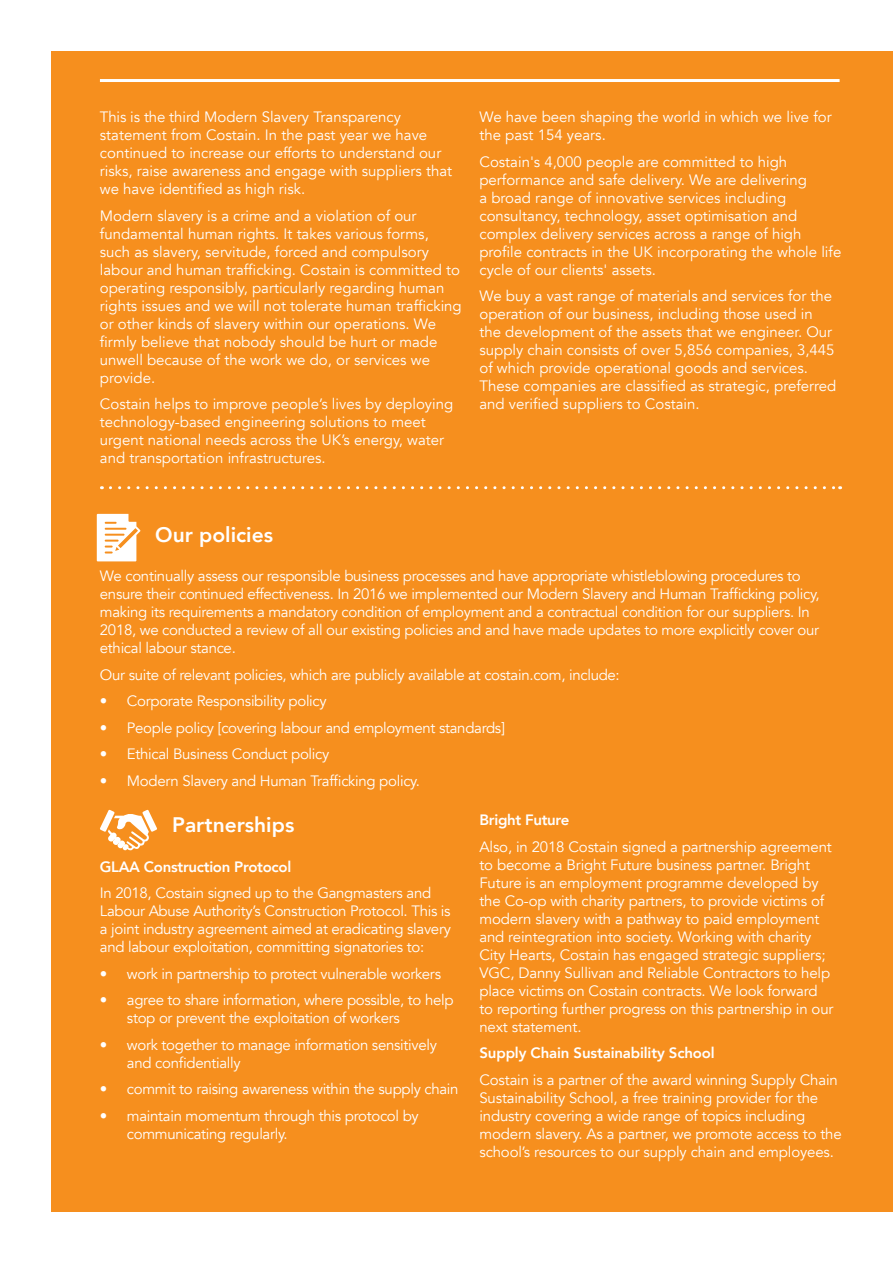
<style>
.page{position:relative;width:893px;height:1263px;background:#fff}
.page>*{position:absolute;margin:0;border:0;box-sizing:border-box;transform-origin:0 0}
.Bullets{font:800 21px "Avenir";color:#fff}
.Bullets-2{font:15px/18px "Avenir";letter-spacing:-.01em;color:#fff}
.Bullets-3{font:800 15px "Avenir";letter-spacing:-.02em;color:#fff}
</style>
<div class="page">
<div style="left:51px;top:51px;width:842px;height:1161px;background:#f68f1e"></div>
<hr style="left:100px;top:79px;width:740px;height:3px;background:#fff">
<svg style="left:110px;top:486px;width:213px;height:3px"></svg>
<svg style="left:97px;top:514px;width:43px;height:47px"></svg>
<svg style="left:100px;top:810px;width:57px;height:41px"></svg>
<p class="Bullets-2" style="left:100px;top:108px;width:354px">This is the third Modern Slavery Transparency statement from Costain. In the past year we have continued to increase our efforts to understand our risks, raise awareness and engage with suppliers that we have identified as high risk.</p>
<p class="Bullets-2" style="left:100px;top:207px;width:363px">Modern slavery is a crime and a violation of our fundamental human rights. It takes various forms, such as slavery, servitude, forced and compulsory labour and human trafficking. Costain is committed to operating responsibly, particularly regarding human rights issues and we will not tolerate human trafficking or other kinds of slavery within our operations. We firmly believe that nobody should be hurt or made unwell because of the work we do, or services we provide.</p>
<p class="Bullets-2" style="left:100px;top:395px;width:355px">Costain helps to improve people’s lives by deploying technology-based engineering solutions to meet urgent national needs across the UK’s energy, water and transportation infrastructures.</p>
<p class="Bullets-2" style="left:479px;top:108px;width:354px">We have been shaping the world in which we live for the past 154 years.</p>
<p class="Bullets-2" style="left:479px;top:153px;width:363px">Costain's 4,000 people are committed to high performance and safe delivery. We are delivering<br>a broad range of innovative services including consultancy, technology, asset optimisation and complex delivery services across a range of high profile contracts in the UK incorporating the whole life cycle of our clients' assets.</p>
<p class="Bullets-2" style="left:479px;top:287px;width:358px">We buy a vast range of materials and services for the operation of our business, including those used in the development of the assets that we engineer. Our supply chain consists of over 5,856 companies, 3,445 of which provide operational goods and services.<br>These companies are classified as strategic, preferred and verified suppliers to Costain.</p>
<p class="Bullets" style="left:155px;top:518px;width:119px">Our policies</p>
<p class="Bullets-2" style="left:100px;top:567px;width:721px">We continually assess our responsible business processes and have appropriate whistleblowing procedures to ensure their continued effectiveness. In 2016 we implemented our Modern Slavery and Human Trafficking policy, making its requirements a mandatory condition of employment and a contractual condition for our suppliers. In 2018, we conducted a review of all our existing policies and and have made updates to more explicitly cover our ethical labour stance.</p>
<p class="Bullets-2" style="left:100px;top:666px;width:521px">Our suite of relevant policies, which are publicly available at costain.com, include:</p>
<p class="Bullets-2" style="left:100px;top:692px;width:228px">• Corporate Responsibility policy</p>
<p class="Bullets-2" style="left:100px;top:719px;width:406px">• People policy [covering labour and employment standards]</p>
<p class="Bullets-2" style="left:100px;top:745px;width:231px">• Ethical Business Conduct policy</p>
<p class="Bullets-2" style="left:100px;top:772px;width:322px">• Modern Slavery and Human Trafficking policy.</p>
<p class="Bullets" style="left:172px;top:808px;width:124px">Partnerships</p>
<p class="Bullets-3" style="left:100px;top:855px;width:193px">GLAA Construction Protocol</p>
<p class="Bullets-2" style="left:100px;top:884px;width:352px">In 2018, Costain signed up to the Gangmasters and Labour Abuse Authority’s Construction Protocol. This is a joint industry agreement aimed at eradicating slavery and labour exploitation, committing signatories to:</p>
<p class="Bullets-2" style="left:100px;top:965px;width:343px">• work in partnership to protect vulnerable workers</p>
<p class="Bullets-2" style="left:127px;top:991px;width:328px;text-indent:-27px">• agree to share information, where possible, to help stop or prevent the exploitation of workers</p>
<p class="Bullets-2" style="left:127px;top:1036px;width:312px;text-indent:-27px">• work together to manage information sensitively and confidentially</p>
<p class="Bullets-2" style="left:100px;top:1080px;width:360px">• commit to raising awareness within the supply chain</p>
<p class="Bullets-2" style="left:127px;top:1107px;width:293px;text-indent:-27px">• maintain momentum through this protocol by communicating regularly.</p>
<p class="Bullets-3" style="left:479px;top:808px;width:92px">Bright Future</p>
<p class="Bullets-2" style="left:479px;top:838px;width:356px">Also, in 2018 Costain signed a partnership agreement to become a Bright Future business partner. Bright Future is an employment programme developed by the Co-op with charity partners, to provide victims of modern slavery with a pathway to paid employment and reintegration into society. Working with charity City Hearts, Costain has engaged strategic suppliers; VGC, Danny Sullivan and Reliable Contractors to help place victims on Costain contracts. We look forward to reporting further progress on this partnership in our next statement.</p>
<p class="Bullets-3" style="left:479px;top:1041px;width:237px">Supply Chain Sustainability School</p>
<p class="Bullets-2" style="left:479px;top:1071px;width:364px">Costain is a partner of the award winning Supply Chain Sustainability School, a free training provider for the industry covering a wide range of topics including modern slavery. As a partner, we promote access to the school’s resources to our supply chain and employees.</p>
</div>
